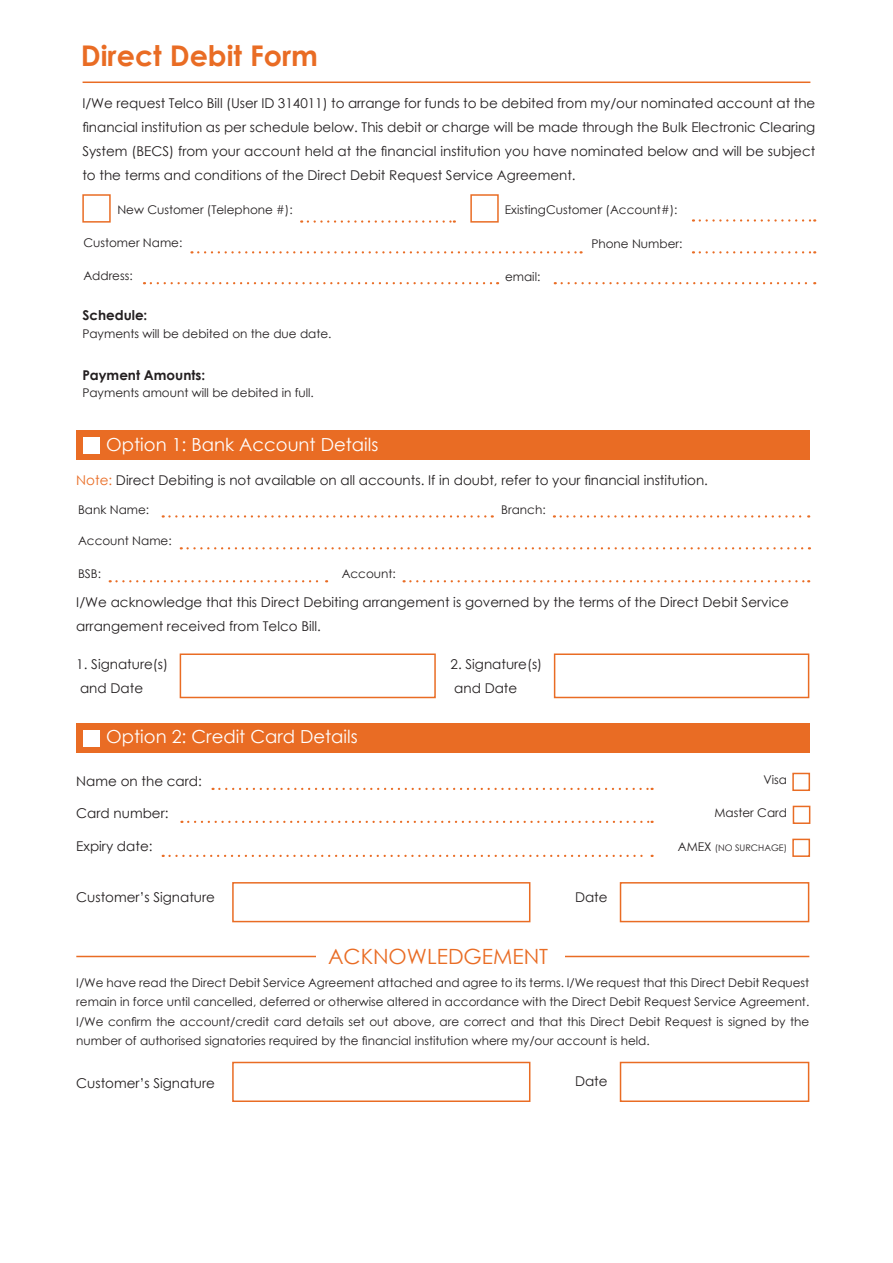
<style>
.page{position:relative;width:893px;height:1263px;background:#fff}
.page>*{position:absolute;margin:0;border:0;box-sizing:border-box;transform-origin:0 0}
.t1{font:700 28.5px "Century Gothic";color:#e96c24}
.t2{font:21px "Century Gothic";color:#e96c24}
.t3{font:18px "Century Gothic";color:#fff}
.t4{font:13.5px/24px "Century Gothic";color:#231f20;text-align:justify}
.t5{font:700 13.5px "Century Gothic";color:#231f20}
.t6{font:12px/19.5px "Century Gothic";color:#231f20;text-align:justify}
.t7{font:9px "Century Gothic";color:#231f20}
.s1{color:#e96c24}
.s2{font-size:12px}
</style>
<div class="page">
<hr style="left:83px;top:82px;width:727px;height:1px;background:#e96c24">
<div style="left:82px;top:194px;width:29px;height:29px;border:2px solid #e96c24"></div>
<svg style="left:308px;top:220px;width:147px;height:3px"></svg>
<svg style="left:700px;top:219px;width:115px;height:3px"></svg>
<svg style="left:198px;top:251px;width:384px;height:2px"></svg>
<svg style="left:700px;top:251px;width:115px;height:2px"></svg>
<svg style="left:151px;top:282px;width:347px;height:2px"></svg>
<svg style="left:562px;top:282px;width:253px;height:2px"></svg>
<div style="left:470px;top:194px;width:29px;height:29px;border:2px solid #e96c24"></div>
<hr style="left:76px;top:956px;width:733px;height:1px;background:#e96c24">
<div style="left:316px;top:938px;width:248px;height:38px;background:#fff"></div>
<div style="left:76px;top:431px;width:734px;height:29px;background:#e96c24"></div>
<div style="left:83px;top:437px;width:16px;height:17px;background:#fff"></div>
<div style="left:76px;top:723px;width:734px;height:29px;background:#e96c24"></div>
<div style="left:83px;top:730px;width:16px;height:17px;background:#fff"></div>
<div style="left:792px;top:773px;width:18px;height:18px;background:#fff;border:2px solid #e96c24"></div>
<div style="left:793px;top:806px;width:17px;height:18px;background:#fff;border:2px solid #e96c24"></div>
<div style="left:792px;top:839px;width:18px;height:18px;background:#fff;border:2px solid #e96c24"></div>
<svg style="left:163px;top:515px;width:330px;height:3px"></svg>
<svg style="left:561px;top:515px;width:248px;height:3px"></svg>
<svg style="left:188px;top:547px;width:622px;height:2px"></svg>
<svg style="left:110px;top:580px;width:217px;height:2px"></svg>
<svg style="left:404px;top:580px;width:405px;height:2px"></svg>
<div style="left:180px;top:653px;width:256px;height:45px;background:#fff;border:2px solid #e96c24"></div>
<div style="left:554px;top:653px;width:255px;height:45px;background:#fff;border:2px solid #e96c24"></div>
<svg style="left:213px;top:788px;width:440px;height:2px"></svg>
<svg style="left:188px;top:821px;width:465px;height:2px"></svg>
<svg style="left:163px;top:855px;width:490px;height:2px"></svg>
<div style="left:232px;top:882px;width:298px;height:40px;background:#fff;border:2px solid #e96c24"></div>
<div style="left:232px;top:1062px;width:298px;height:40px;background:#fff;border:2px solid #e96c24"></div>
<div style="left:620px;top:882px;width:189px;height:40px;background:#fff;border:2px solid #e96c24"></div>
<div style="left:620px;top:1062px;width:189px;height:40px;background:#fff;border:2px solid #e96c24"></div>
<p class="t1" style="left:81px;top:34px;width:239px">Direct Debit Form</p>
<p class="t4" style="left:82px;top:91px;width:734px">I/We request Telco Bill (User ID 314011) to arrange for funds to be debited from my/our nominated account at the financial institution as per schedule below. This debit or charge will be made through the Bulk Electronic Clearing System (BECS) from your account held at the financial institution you have nominated below and will be subject to the terms and conditions of the Direct Debit Request Service Agreement.</p>
<p class="t6" style="left:117px;top:200px;width:177px">New Customer (Telephone #):</p>
<p class="t6" style="left:505px;top:200px;width:174px">ExistingCustomer (Account#):</p>
<p class="t6" style="left:83px;top:233px;width:101px">Customer Name:</p>
<p class="t6" style="left:591px;top:234px;width:93px">Phone Number:</p>
<p class="t6" style="left:83px;top:266px;width:51px">Address:</p>
<p class="t6" style="left:505px;top:267px;width:37px">email:</p>
<p class="t5" style="left:82px;top:305px;width:67px">Schedule:</p>
<p class="t6" style="left:82px;top:323px;width:251px">Payments will be debited on the due date.</p>
<p class="t5" style="left:82px;top:365px;width:124px">Payment Amounts:</p>
<p class="t6" style="left:82px;top:383px;width:233px">Payments amount will be debited in full.</p>
<p class="t3" style="left:106px;top:432px;width:274px">Option 1: Bank Account Details</p>
<p class="t4" style="left:76px;top:468px;width:633px"><span class="s1">Note:</span> Direct Debiting is not available on all accounts. If in doubt, refer to your financial institution.</p>
<p class="t6" style="left:78px;top:499px;width:73px">Bank Name:</p>
<p class="t6" style="left:501px;top:499px;width:46px">Branch:</p>
<p class="t6" style="left:78px;top:531px;width:95px">Account Name:</p>
<p class="t6" style="left:78px;top:564px;width:25px">BSB:</p>
<p class="t6" style="left:342px;top:564px;width:56px">Account:</p>
<p class="t4" style="left:76px;top:590px;width:714px">I/We acknowledge that this Direct Debiting arrangement is governed by the terms of the Direct Debit Service arrangement received from Telco Bill.</p>
<p class="t4" style="left:76px;top:652px;width:93px">1. Signature(s)</p>
<p class="t4" style="left:80px;top:676px;width:65px">and Date</p>
<p class="t3" style="left:106px;top:724px;width:253px">Option 2: Credit Card Details</p>
<p class="t4" style="left:76px;top:769px;width:127px">Name on the card:</p>
<p class="t4" style="left:76px;top:801px;width:94px">Card number:</p>
<p class="t4" style="left:76px;top:834px;width:78px">Expiry date:</p>
<p class="t4" style="left:76px;top:885px;width:140px">Customer’s Signature</p>
<p class="t4" style="left:450px;top:652px;width:93px">2. Signature(s)</p>
<p class="t4" style="left:454px;top:676px;width:65px">and Date</p>
<p class="t2" style="left:328px;top:942px;width:222px">ACKNOWLEDGEMENT</p>
<p class="t4" style="left:575px;top:885px;width:34px">Date</p>
<p class="t6" style="left:763px;top:769px;width:25px">Visa</p>
<p class="t6" style="left:715px;top:802px;width:74px">Master Card</p>
<p class="t7" style="left:678px;top:841px;width:111px"><span class="s2">AMEX</span> (NO SURCHAGE)</p>
<p class="t6" style="left:76px;top:972px;width:734px">I/We have read the Direct Debit Service Agreement attached and agree to its terms. I/We request that this Direct Debit Request remain in force until cancelled, deferred or otherwise altered in accordance with the Direct Debit Request Service Agreement.<br>I/We confirm the account/credit card details set out above, are correct and that this Direct Debit Request is signed by the number of authorised signatories required by the financial institution where my/our account is held.</p>
<p class="t4" style="left:76px;top:1071px;width:140px">Customer’s Signature</p>
<p class="t4" style="left:575px;top:1069px;width:34px">Date</p>
</div>
